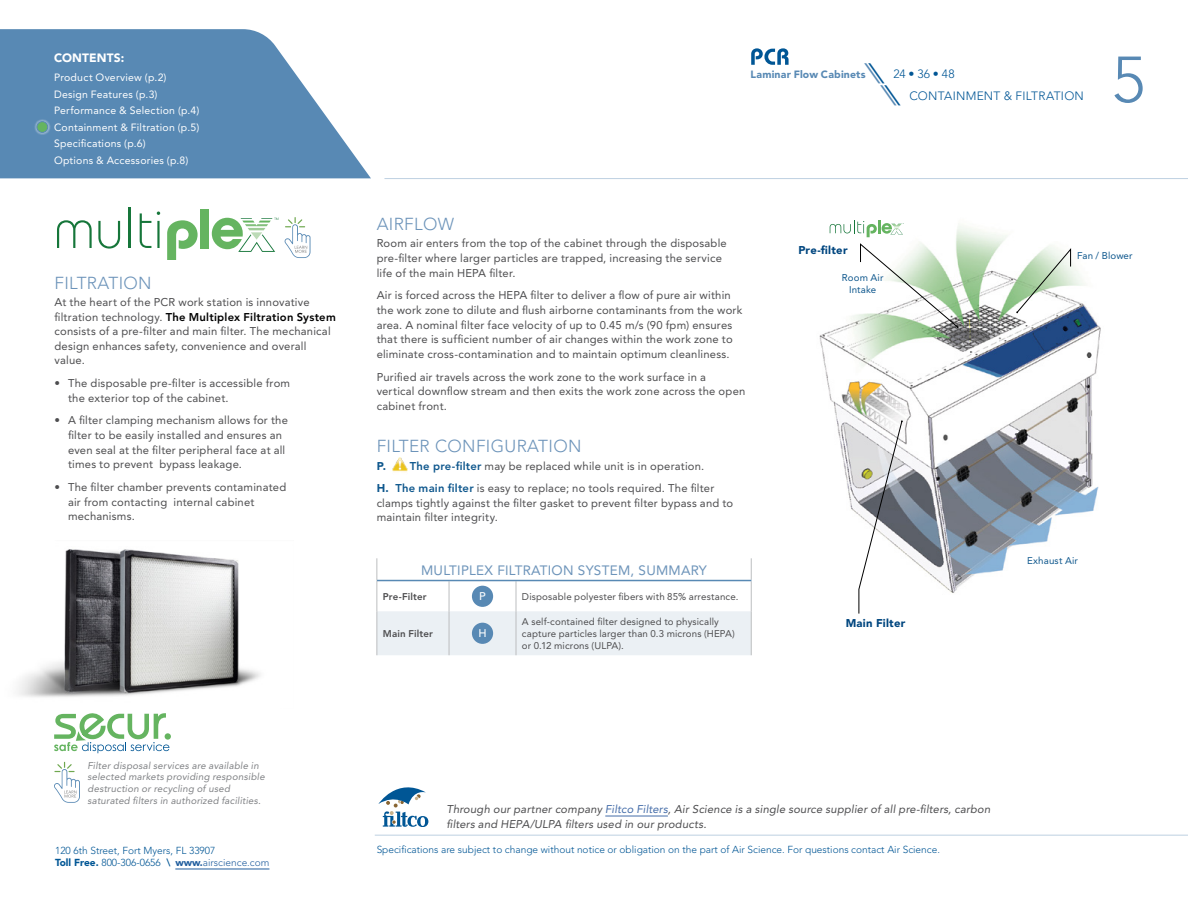
<style>
.page{position:relative;width:1188px;height:918px;background:#fff}
.page>*{position:absolute;margin:0;border:0;box-sizing:border-box;transform-origin:0 0}
.t1{font:300 64.5px "Avenir LT Std";color:#5889b4}
.t2{font:300 17.25px "Avenir LT Std";letter-spacing:.02em;color:#6d94ba}
.t3{font:13.5px "Avenir LT Std";letter-spacing:.02em;color:#6d94ba}
.t4{font:300 12px "Avenir LT Std";letter-spacing:.02em;color:#005695}
.t5{font:900 12px "Avenir LT Std";letter-spacing:.01em;color:#fff}
.t6{font:11.25px/14.7px "Avenir LT Std";letter-spacing:.02em;color:#4d4d4f}
.t7{font:italic 11.25px/14.7px "Avenir LT Std";letter-spacing:.015em;color:#4d4d4f}
.t8{font:900 11.25px "Avenir LT Std";letter-spacing:.025em;color:#00467f}
.t9{font:500 11.1px "Avenir LT Std";color:#fff}
.t10{font:10.5px/16.5px "Avenir LT Std";letter-spacing:.02em;color:#fff}
.t11{font:900 10.5px "Avenir LT Std";letter-spacing:.02em;color:#5889b4}
.t12{font:300 10.2px/12px "Avenir LT Std";color:#005695}
.t13{font:9.75px/12px "Avenir LT Std";letter-spacing:.015em;color:#4d4d4f}
.t14{font:italic 9.75px/11.7px "Avenir LT Std";letter-spacing:.02em;color:#808285}
.t15{font:9.75px/12px "Avenir LT Std";letter-spacing:.015em;color:#0e578d;text-align:center}
.t16{font:800 9.75px "Avenir LT Std";letter-spacing:.015em;color:#4d4d4f}
.s1{font-weight:800;color:#000}
.s2{font-family:"ITC Avant Garde Std";font-weight:400;font-style:italic;font-size:24px;color:#5889b4}
.s3{font-family:"ITC Avant Garde Std";font-weight:400;font-style:italic;font-size:24px}
.s4{font-weight:900;color:#0e578d}
.s5{font-weight:800;color:#0e578d}
.s6{font-weight:900}
.s7{font-weight:800}
.s8{font-weight:900;color:#215e9e}
.s9{color:#215e9e}
.s10{color:#456da9}
</style>
<div class="page">
<img style="left:819px;top:225px;width:282px;height:382px">
<hr style="left:384px;top:178px;width:804px;height:1px;background:#5889b4">
<svg style="left:0;top:29px;width:371px;height:149px;background:#709abf"></svg>
<hr style="left:175px;top:869px;width:94px;height:1px;background:#215e9e">
<hr style="left:375px;top:835px;width:813px;height:1px;background:#5889b4">
<svg style="left:34px;top:119px;width:16px;height:16px"></svg>
<div style="left:37px;top:122px;width:11px;height:10px;background:#65b460;border-radius:50%"></div>
<div style="left:37px;top:121px;width:11px;height:12px;border:1px solid #5889b4;border-radius:50%"></div>
<svg style="left:751px;top:48px;width:38px;height:17px"></svg>
<svg style="left:57px;top:220px;width:35px;height:28px"></svg>
<svg style="left:98px;top:221px;width:22px;height:28px"></svg>
<hr style="left:129px;top:208px;width:2px;height:40px;background:#16763a">
<svg style="left:140px;top:213px;width:11px;height:35px"></svg>
<hr style="left:157px;top:221px;width:3px;height:27px;background:#16763a">
<svg style="left:167px;top:220px;width:31px;height:40px"></svg>
<div style="left:200px;top:209px;width:9px;height:39px;background:#65b460"></div>
<svg style="left:212px;top:218px;width:66px;height:34px"></svg>
<img style="left:393px;top:458px;width:15px;height:14px">
<svg style="left:377px;top:558px;width:375px;height:97px"></svg>
<hr style="left:377px;top:581px;width:1px;height:30px;background:#bcbec0">
<hr style="left:377px;top:611px;width:1px;height:44px;background:#bcbec0">
<hr style="left:516px;top:581px;width:1px;height:30px;background:#bcbec0">
<hr style="left:751px;top:581px;width:1px;height:30px;background:#bcbec0">
<hr style="left:516px;top:611px;width:1px;height:44px;background:#bcbec0">
<hr style="left:751px;top:611px;width:1px;height:44px;background:#bcbec0">
<hr style="left:377px;top:580px;width:72px;height:1px;background:#5889b4">
<hr style="left:449px;top:580px;width:67px;height:1px;background:#5889b4">
<hr style="left:516px;top:580px;width:235px;height:1px;background:#5889b4">
<div style="left:472px;top:586px;width:21px;height:21px;background:#5889b4;border-radius:50%"></div>
<div style="left:472px;top:623px;width:21px;height:21px;background:#5889b4;border-radius:50%"></div>
<svg style="left:284px;top:217px;width:26px;height:41px"></svg>
<svg style="left:859px;top:420px;width:44px;height:194px"></svg>
<svg style="left:860px;top:243px;width:99px;height:85px"></svg>
<svg style="left:1016px;top:248px;width:55px;height:65px"></svg>
<svg style="left:378px;top:787px;width:50px;height:40px"></svg>
<hr style="left:605px;top:816px;width:63px;height:1px;background:#456da9">
<svg style="left:54px;top:713px;width:115px;height:40px"></svg>
<div style="left:165px;top:733px;width:6px;height:7px;background:#65b460;border-radius:50%"></div>
<svg style="left:54px;top:762px;width:26px;height:41px"></svg>
<img style="left:18px;top:549px;width:242px;height:148px">
<svg style="left:830px;top:220px;width:74px;height:17px"></svg>
<p class="t5" style="left:54px;top:51px;width:72px">CONTENTS:</p>
<p class="t10" style="left:54px;top:69px;width:147px">Product Overview (p.2)<br>Design Features (p.3)<br>Performance &amp; Selection (p.4)<br>Containment &amp; Filtration (p.5)<br>Specifications (p.6)<br>Options &amp; Accessories (p.8)</p>
<h2 class="t2" style="left:55px;top:273px;width:99px">FILTRATION</h2>
<p class="t6" style="left:55px;top:295px;width:283px">At the heart of the PCR work station is innovative filtration technology. <span class="s1">The Multiplex Filtration System </span>consists of a pre-filter and main filter. The mechanical design enhances safety, convenience and overall value.</p>
<p class="t6" style="left:68px;top:376px;width:224px;text-indent:-14px">• The disposable pre-filter is accessible from the exterior top of the cabinet.</p>
<p class="t6" style="left:68px;top:413px;width:221px;text-indent:-14px">• A filter clamping mechanism allows for the filter to be easily installed and ensures an even seal at the filter peripheral face at all times to prevent bypass leakage.</p>
<p class="t6" style="left:68px;top:480px;width:220px;text-indent:-14px">• The filter chamber prevents contaminated air from contacting internal cabinet mechanisms.</p>
<p class="t11" style="left:751px;top:68px;width:117px">Laminar Flow Cabinets</p>
<p class="t4" style="left:869px;top:67px;width:88px"><span class="s2">\</span><span class="s3">\</span>24 • 36 • 48</p>
<p class="t4" style="left:885px;top:89px;width:201px"><span class="s2">\</span><span class="s3">\</span>CONTAINMENT &amp; FILTRATION</p>
<h1 class="t1" style="left:1112px;top:42px;width:35px">5</h1>
<h2 class="t2" style="left:377px;top:214px;width:79px">AIRFLOW</h2>
<p class="t6" style="left:377px;top:236px;width:352px">Room air enters from the top of the cabinet through the disposable pre-filter where larger particles are trapped, increasing the service life of the main HEPA filter.</p>
<p class="t6" style="left:377px;top:288px;width:367px">Air is forced across the HEPA filter to deliver a flow of pure air within the work zone to dilute and flush airborne contaminants from the work area. A nominal filter face velocity of up to 0.45 m/s (90 fpm) ensures that there is sufficient number of air changes within the work zone to eliminate cross-contamination and to maintain optimum cleanliness.</p>
<p class="t6" style="left:377px;top:369px;width:370px">Purified air travels across the work zone to the work surface in a vertical downflow stream and then exits the work zone across the open cabinet front.</p>
<h2 class="t2" style="left:377px;top:436px;width:206px">FILTER CONFIGURATION</h2>
<p class="t6" style="left:377px;top:454px;width:339px;line-height:22.6px"><span class="s4">P.</span> <span class="s5">The pre-filter</span> may be replaced while unit is in operation.<br><span class="s4">H.</span> <span class="s5">The main filter</span> is easy to replace; no tools required. The filter</p>
<p class="t6" style="left:377px;top:496px;width:358px">clamps tightly against the filter gasket to prevent filter bypass and to maintain filter integrity.</p>
<p class="t8" style="left:798px;top:243px;width:51px">Pre-filter</p>
<p class="t15" style="left:842px;top:272px;width:43px">Room Air<br>Intake</p>
<p class="t3" style="left:421px;top:562px;width:287px">MULTIPLEX FILTRATION SYSTEM, SUMMARY</p>
<p class="t16" style="left:383px;top:591px;width:45px">Pre-Filter</p>
<p class="t9" style="left:479px;top:590px;width:8px">P</p>
<p class="t13" style="left:522px;top:591px;width:218px">Disposable polyester fibers with 85% arrestance.</p>
<p class="t16" style="left:383px;top:628px;width:52px">Main Filter</p>
<p class="t9" style="left:478px;top:627px;width:10px">H</p>
<p class="t13" style="left:522px;top:616px;width:214px">A self-contained filter designed to physically capture particles larger than 0.3 microns (HEPA) or 0.12 microns (ULPA).</p>
<p class="t8" style="left:846px;top:617px;width:61px">Main Filter</p>
<p class="t15" style="left:1077px;top:250px;width:57px">Fan / Blower</p>
<p class="t15" style="left:1027px;top:555px;width:52px">Exhaust Air</p>
<p class="t14" style="left:87px;top:760px;width:179px">Filter disposal services are available in selected markets providing responsible destruction or recycling of used saturated filters in authorized facilities.</p>
<p class="t12" style="left:55px;top:845px;width:216px">120 6th Street, Fort Myers, FL 33907<br><span class="s6">Toll Free.</span> 800-306-0656 <span class="s7">\</span> <span class="s8">www.</span><span class="s9">airscience.com</span></p>
<p class="t7" style="left:447px;top:802px;width:545px">Through our partner company <span class="s10">Filtco Filters</span>, Air Science is a single source supplier of all pre-filters, carbon filters and HEPA/ULPA filters used in our products.</p>
<p class="t12" style="left:377px;top:844px;width:565px">Specifications are subject to change without notice or obligation on the part of Air Science. For questions contact Air Science.</p>
</div>
